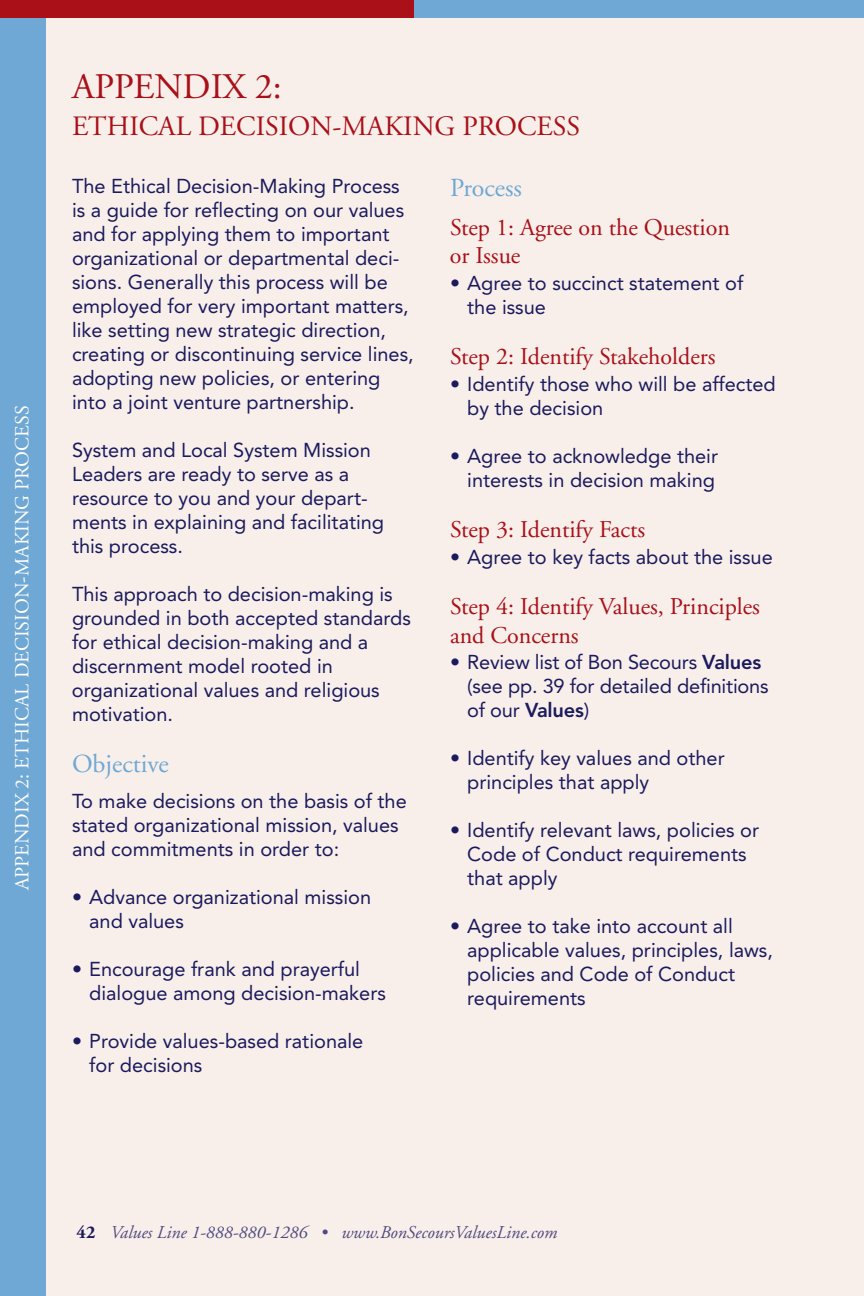
<style>
.page{position:relative;width:864px;height:1296px;background:#f8efea}
.page>*{position:absolute;margin:0;border:0;box-sizing:border-box;transform-origin:0 0}
.t1{font:36px "Adobe Garamond";color:#a91018}
.t2{font:28px "Adobe Garamond";color:#a91018}
.t3{font:26px "Adobe Garamond";color:#6fa8d4}
.t4{font:24px/28.8px "Adobe Garamond";color:#a91018}
.t5{font:20px/24px "Avenir";color:#1b1a5d}
.t6{font:20px "Adobe Garamond";color:#fff}
.t7{font:italic 18px "Adobe Garamond";color:#4f4b7f}
.s1{font-weight:800}
.s2{font-weight:700;font-style:normal;color:#1b1a5d}
</style>
<div class="page">
<div style="left:0;top:0;width:45px;height:1296px;background:#6fa8d4"></div>
<div style="left:0;top:0;width:432px;height:18px;background:#a91018"></div>
<div style="left:414px;top:0;width:450px;height:18px;background:#6fa8d4"></div>
<p class="t6" style="left:14px;top:890px;width:486px;rotate:-90deg">APPENDIX 2: ETHICAL DECISION-MAKING PROCESS</p>
<h1 class="t1" style="left:72px;top:72px;width:211px">APPENDIX 2:</h1>
<h2 class="t2" style="left:72px;top:115px;width:510px">ETHICAL DECISION-MAKING PROCESS</h2>
<p class="t5" style="left:72px;top:176px;width:343px">The Ethical Decision-Making Process is a guide for reflecting on our values and for applying them to important organizational or departmental deci&shy;sions. Generally this process will be employed for very important matters, like setting new strategic direction, creating or discontinuing service lines, adopting new policies, or entering into a joint venture partnership.</p>
<p class="t5" style="left:72px;top:440px;width:314px">System and Local System Mission<br>Leaders are ready to serve as a resource to you and your depart&shy;ments in explaining and facilitating this process.</p>
<p class="t5" style="left:72px;top:584px;width:340px">This approach to decision-making is grounded in both accepted standards for ethical decision-making and a discernment model rooted in organizational values and religious motivation.</p>
<h3 class="t3" style="left:72px;top:754px;width:98px">Objective</h3>
<p class="t5" style="left:72px;top:791px;width:336px">To make decisions on the basis of the stated organizational mission, values and commitments in order to:</p>
<p class="t5" style="left:89px;top:887px;width:283px;text-indent:-17px">• Advance organizational mission and values</p>
<p class="t5" style="left:89px;top:959px;width:298px;text-indent:-17px">• Encourage frank and prayerful dialogue among decision-makers</p>
<p class="t5" style="left:89px;top:1031px;width:276px;text-indent:-17px">• Provide values-based rationale for decisions</p>
<h3 class="t3" style="left:450px;top:178px;width:73px">Process</h3>
<p class="t4" style="left:450px;top:215px;width:282px">Step 1: Agree on the Question or Issue</p>
<p class="t5" style="left:467px;top:273px;width:278px;text-indent:-17px">• Agree to succinct statement of the issue</p>
<p class="t4" style="left:450px;top:344px;width:267px">Step 2: Identify Stakeholders</p>
<p class="t5" style="left:467px;top:374px;width:310px;text-indent:-17px">• Identify those who will be affected by the decision</p>
<p class="t5" style="left:450px;top:446px;width:270px;text-align:right">• Agree to acknowledge their interests in decision making</p>
<p class="t4" style="left:450px;top:517px;width:197px">Step 3: Identify Facts</p>
<p class="t5" style="left:450px;top:546px;width:324px">• Agree to key facts about the issue</p>
<p class="t4" style="left:450px;top:594px;width:312px">Step 4: Identify Values, Principles and Concerns</p>
<p class="t5" style="left:467px;top:652px;width:303px;text-indent:-17px">• Review list of Bon Secours <span class="s1">Values </span>(see pp. 39 for detailed definitions of our <span class="s1">Values</span>)</p>
<p class="t5" style="left:467px;top:748px;width:259px;text-indent:-17px">• Identify key values and other principles that apply</p>
<p class="t5" style="left:467px;top:820px;width:293px;text-indent:-17px">• Identify relevant laws, policies or<br>Code of Conduct requirements that apply</p>
<p class="t5" style="left:467px;top:916px;width:307px;text-indent:-17px">• Agree to take into account all applicable values, principles, laws, policies and Code of Conduct requirements</p>
<p class="t7" style="left:77px;top:1225px;width:482px"><span class="s2">42</span> Values Line 1-888-880-1286 • www.BonSecoursValuesLine.com</p>
</div>
